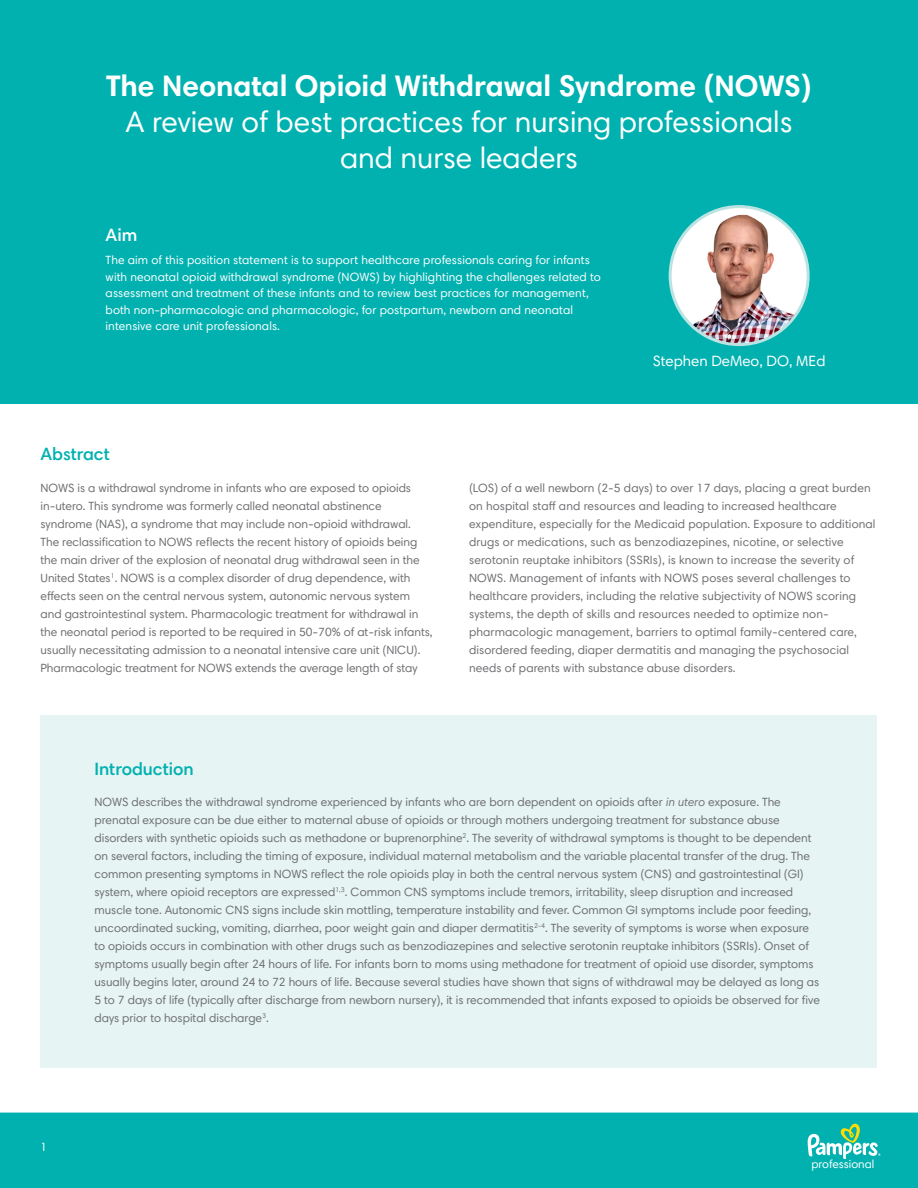
<style>
.page{position:relative;width:918px;height:1188px;background:#fff}
.page>*{position:absolute;margin:0;border:0;box-sizing:border-box;transform-origin:0 0}
.t1{font:30px/36px "Harmonia Sans Pro";color:#fff;text-align:center}
.t2{font:700 30px "Harmonia Sans Pro";color:#fff}
.t3{font:600 18px "Harmonia Sans Pro";color:#00b1b0}
.t4{font:600 18px "Harmonia Sans Pro";color:#fff}
.t5{font:15px "Harmonia Sans Pro";color:#fff}
.t6{font:12px/18px "Harmonia Sans Pro";color:#6d6e71}
.t7{font:12px/16.5px "Harmonia Sans Pro";letter-spacing:.01em;color:#fff}
.t8{font:11.7px "Harmonia Sans Pro";color:#fff}
.s1{font-style:italic}
</style>
<div class="page">
<div style="left:0;top:1113px;width:918px;height:75px;background:#00b1b0"></div>
<svg style="left:808px;top:1124px;width:73px;height:35px"></svg>
<div style="left:40px;top:716px;width:838px;height:352px;background:#e6f4f3"></div>
<div style="left:0;top:0;width:918px;height:404px;background:#00b1b0"></div>
<svg style="left:670px;top:207px;width:138px;height:138px"></svg>
<img style="left:677px;top:215px;width:124px;height:130px">
<div style="left:669px;top:205px;width:141px;height:141px;border:3px solid #bae3e2;border-radius:50%"></div>
<h1 class="t2" style="left:106px;top:67px;width:707px">The Neonatal Opioid Withdrawal Syndrome (NOWS)</h1>
<h1 class="t1" style="left:126px;top:103px;width:668px">A review of best practices for nursing professionals and nurse leaders</h1>
<h2 class="t4" style="left:106px;top:224px;width:33px">Aim</h2>
<p class="t7" style="left:106px;top:252px;width:497px">The aim of this position statement is to support healthcare professionals caring for infants with neonatal opioid withdrawal syndrome (NOWS) by highlighting the challenges related to assessment and treatment of these infants and to review best practices for management, both non-pharmacologic and pharmacologic, for postpartum, newborn and neonatal intensive care unit professionals.</p>
<p class="t5" style="left:653px;top:352px;width:174px">Stephen DeMeo, DO, MEd</p>
<h2 class="t3" style="left:40px;top:443px;width:71px">Abstract</h2>
<p class="t6" style="left:40px;top:478px;width:394px">NOWS is a withdrawal syndrome in infants who are exposed to opioids in-utero. This syndrome was formerly called neonatal abstinence syndrome (NAS), a syndrome that may include non-opioid withdrawal.<br>The reclassification to NOWS reflects the recent history of opioids being the main driver of the explosion of neonatal drug withdrawal seen in the United States<sup>1</sup>. NOWS is a complex disorder of drug dependence, with effects seen on the central nervous system, autonomic nervous system and gastrointestinal system. Pharmacologic treatment for withdrawal in the neonatal period is reported to be required in 50-70% of at-risk infants, usually necessitating admission to a neonatal intensive care unit (NICU).<br>Pharmacologic treatment for NOWS extends the average length of stay</p>
<p class="t6" style="left:469px;top:478px;width:408px">(LOS) of a well newborn (2-5 days) to over 17 days, placing a great burden on hospital staff and resources and leading to increased healthcare expenditure, especially for the Medicaid population. Exposure to additional drugs or medications, such as benzodiazepines, nicotine, or selective serotonin reuptake inhibitors (SSRIs), is known to increase the severity of NOWS. Management of infants with NOWS poses several challenges to healthcare providers, including the relative subjectivity of NOWS scoring systems, the depth of skills and resources needed to optimize non&shy;pharmacologic management, barriers to optimal family-centered care, disordered feeding, diaper dermatitis and managing the psychosocial needs of parents with substance abuse disorders.</p>
<p class="t7" style="left:40px;top:1139px;width:8px">1</p>
<h2 class="t3" style="left:94px;top:757px;width:101px">Introduction</h2>
<p class="t6" style="left:94px;top:793px;width:727px">NOWS describes the withdrawal syndrome experienced by infants who are born dependent on opioids after <span class="s1">in utero</span> exposure. The prenatal exposure can be due either to maternal abuse of opioids or through mothers undergoing treatment for substance abuse disorders with synthetic opioids such as methadone or buprenorphine<sup>2</sup>. The severity of withdrawal symptoms is thought to be dependent on several factors, including the timing of exposure, individual maternal metabolism and the variable placental transfer of the drug. The common presenting symptoms in NOWS reflect the role opioids play in both the central nervous system (CNS) and gastrointestinal (GI) system, where opioid receptors are expressed<sup>1,3</sup>. Common CNS symptoms include tremors, irritability, sleep disruption and increased muscle tone. Autonomic CNS signs include skin mottling, temperature instability and fever. Common GI symptoms include poor feeding, uncoordinated sucking, vomiting, diarrhea, poor weight gain and diaper dermatitis<sup>2-4</sup>. The severity of symptoms is worse when exposure to opioids occurs in combination with other drugs such as benzodiazepines and selective serotonin reuptake inhibitors (SSRIs). Onset of symptoms usually begin after 24 hours of life. For infants born to moms using methadone for treatment of opioid use disorder, symptoms usually begins later, around 24 to 72 hours of life. Because several studies have shown that signs of withdrawal may be delayed as long as 5 to 7 days of life (typically after discharge from newborn nursery), it is recommended that infants exposed to opioids be observed for five days prior to hospital discharge<sup>3</sup>.</p>
<p class="t8" style="left:811px;top:1157px;width:64px">professional</p>
</div>
